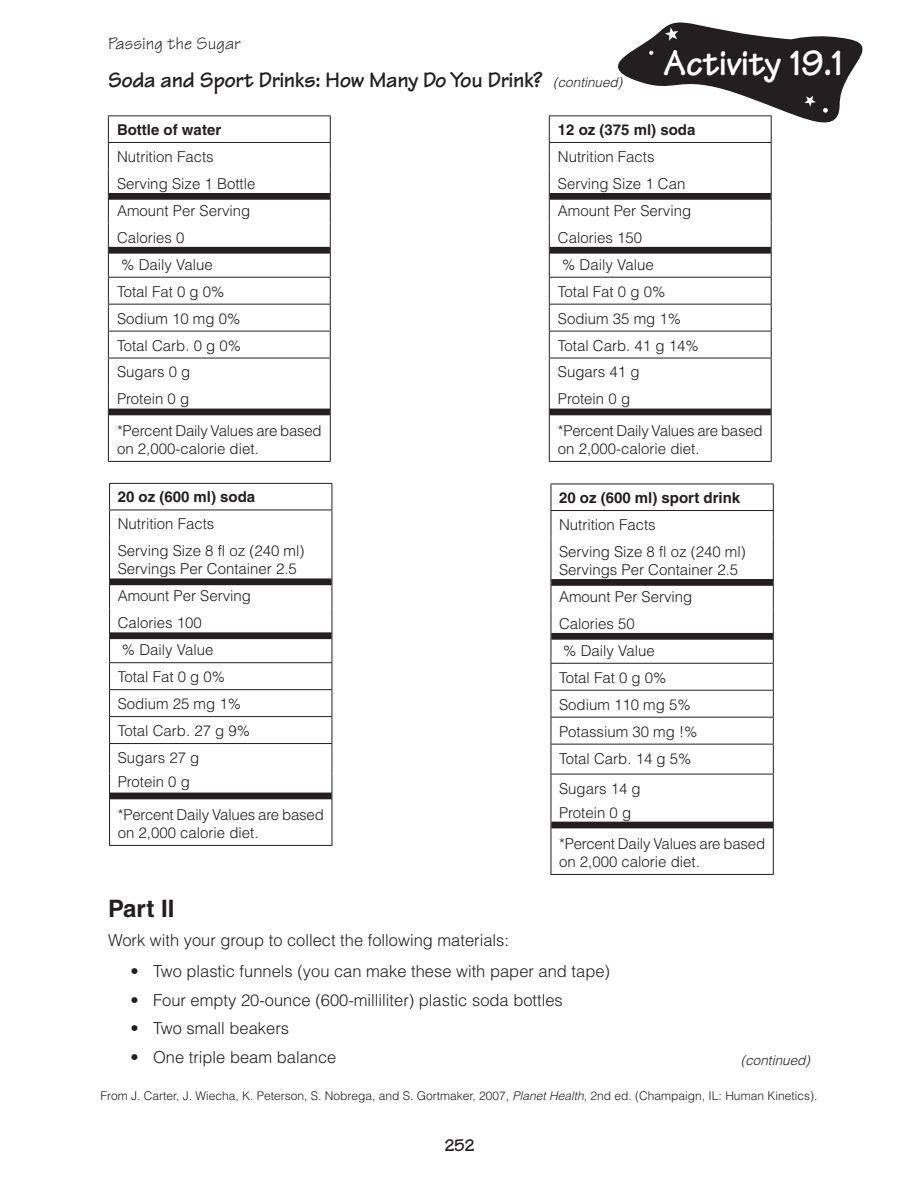
<style>
.page{position:relative;width:918px;height:1188px;background:#fff}
.page>*{position:absolute;margin:0;border:0;box-sizing:border-box;transform-origin:0 0}
.t1{font:700 37.5px "Tekton";letter-spacing:-.01em;color:#fff}
.t2{font:700 24px "Helvetica";color:#231f20}
.t3{font:700 22.5px "Tekton";letter-spacing:-.02em;color:#231f20}
.t4{font:18px "Tekton";color:#231f20}
.t5{font:700 18px "Tekton";color:#231f20}
.t6{font:300 16.5px "Helvetica";color:#231f20}
.t7{font:300 15px/27px "Helvetica";color:#231f20}
.t8{font:700 15px "Helvetica";color:#231f20}
.t9{font:italic 300 13.5px "Helvetica";color:#231f20}
.t10{font:300 12px "Helvetica";color:#231f20}
.s1{font-family:"Helvetica";font-weight:300;font-style:italic;font-size:13.5px}
.s2{font-style:italic}
</style>
<div class="page">
<hr style="left:108px;top:277px;width:223px;height:1px;background:#231f20">
<hr style="left:549px;top:277px;width:223px;height:1px;background:#231f20">
<hr style="left:108px;top:304px;width:223px;height:1px;background:#231f20">
<hr style="left:549px;top:304px;width:223px;height:1px;background:#231f20">
<hr style="left:108px;top:331px;width:223px;height:1px;background:#231f20">
<hr style="left:549px;top:331px;width:223px;height:1px;background:#231f20">
<hr style="left:108px;top:358px;width:223px;height:1px;background:#231f20">
<hr style="left:549px;top:358px;width:223px;height:1px;background:#231f20">
<hr style="left:108px;top:412px;width:1px;height:49px;background:#231f20">
<hr style="left:330px;top:412px;width:1px;height:49px;background:#231f20">
<hr style="left:549px;top:412px;width:1px;height:49px;background:#231f20">
<hr style="left:771px;top:412px;width:1px;height:49px;background:#231f20">
<hr style="left:108px;top:461px;width:223px;height:1px;background:#231f20">
<hr style="left:549px;top:461px;width:223px;height:1px;background:#231f20">
<hr style="left:108px;top:116px;width:223px;height:1px;background:#231f20">
<hr style="left:549px;top:116px;width:223px;height:1px;background:#231f20">
<hr style="left:108px;top:142px;width:223px;height:1px;background:#231f20">
<hr style="left:549px;top:142px;width:223px;height:1px;background:#231f20">
<div style="left:109px;top:193px;width:221px;height:7px;background:#231f20"></div>
<div style="left:550px;top:193px;width:221px;height:7px;background:#231f20"></div>
<div style="left:109px;top:247px;width:221px;height:7px;background:#231f20"></div>
<div style="left:550px;top:247px;width:221px;height:7px;background:#231f20"></div>
<svg style="left:108px;top:116px;width:1px;height:296px"></svg>
<svg style="left:330px;top:116px;width:1px;height:296px"></svg>
<svg style="left:549px;top:116px;width:1px;height:296px"></svg>
<svg style="left:594px;top:22px;width:269px;height:390px"></svg>
<div style="left:109px;top:409px;width:221px;height:6px;background:#231f20"></div>
<div style="left:550px;top:409px;width:221px;height:6px;background:#231f20"></div>
<hr style="left:109px;top:537px;width:1px;height:45px;background:#231f20">
<hr style="left:332px;top:537px;width:1px;height:45px;background:#231f20">
<hr style="left:109px;top:662px;width:223px;height:1px;background:#231f20">
<hr style="left:109px;top:689px;width:223px;height:1px;background:#231f20">
<hr style="left:109px;top:716px;width:223px;height:1px;background:#231f20">
<hr style="left:109px;top:743px;width:223px;height:1px;background:#231f20">
<hr style="left:109px;top:796px;width:1px;height:49px;background:#231f20">
<hr style="left:332px;top:796px;width:1px;height:49px;background:#231f20">
<hr style="left:109px;top:845px;width:223px;height:1px;background:#231f20">
<hr style="left:109px;top:483px;width:223px;height:1px;background:#231f20">
<svg style="left:109px;top:484px;width:1px;height:53px"></svg>
<svg style="left:332px;top:484px;width:1px;height:53px"></svg>
<hr style="left:109px;top:510px;width:223px;height:1px;background:#231f20">
<div style="left:110px;top:578px;width:222px;height:7px;background:#231f20"></div>
<svg style="left:109px;top:582px;width:1px;height:214px"></svg>
<svg style="left:332px;top:582px;width:1px;height:214px"></svg>
<div style="left:110px;top:632px;width:222px;height:7px;background:#231f20"></div>
<div style="left:110px;top:793px;width:222px;height:6px;background:#231f20"></div>
<hr style="left:773px;top:537px;width:1px;height:45px;background:#231f20">
<hr style="left:551px;top:663px;width:223px;height:1px;background:#231f20">
<hr style="left:551px;top:690px;width:223px;height:1px;background:#231f20">
<hr style="left:551px;top:717px;width:223px;height:1px;background:#231f20">
<hr style="left:773px;top:825px;width:1px;height:49px;background:#231f20">
<hr style="left:551px;top:874px;width:223px;height:1px;background:#231f20">
<hr style="left:551px;top:484px;width:223px;height:1px;background:#231f20">
<svg style="left:773px;top:484px;width:1px;height:53px"></svg>
<hr style="left:551px;top:510px;width:223px;height:1px;background:#231f20">
<div style="left:551px;top:579px;width:222px;height:7px;background:#231f20"></div>
<svg style="left:773px;top:582px;width:1px;height:162px"></svg>
<div style="left:551px;top:633px;width:222px;height:7px;background:#231f20"></div>
<hr style="left:773px;top:774px;width:1px;height:51px;background:#231f20">
<div style="left:551px;top:822px;width:222px;height:6px;background:#231f20"></div>
<hr style="left:551px;top:744px;width:223px;height:1px;background:#231f20">
<hr style="left:773px;top:744px;width:1px;height:30px;background:#231f20">
<hr style="left:551px;top:774px;width:223px;height:1px;background:#231f20">
<svg style="left:551px;top:484px;width:1px;height:53px"></svg>
<hr style="left:551px;top:537px;width:1px;height:45px;background:#231f20">
<svg style="left:551px;top:582px;width:1px;height:162px"></svg>
<hr style="left:551px;top:744px;width:1px;height:30px;background:#231f20">
<hr style="left:551px;top:774px;width:1px;height:51px;background:#231f20">
<hr style="left:551px;top:825px;width:1px;height:49px;background:#231f20">
<p class="t4" style="left:108px;top:32px;width:134px">Passing the Sugar</p>
<h3 class="t3" style="left:108px;top:66px;width:516px">Soda and Sport Drinks: How Many Do You Drink? <span class="s1">(continued)</span></h3>
<h1 class="t1" style="left:663px;top:39px;width:182px">Activity 19.1</h1>
<p class="t8" style="left:117px;top:121px;width:106px">Bottle of water</p>
<p class="t8" style="left:558px;top:121px;width:139px">12 oz (375 ml) soda</p>
<p class="t7" style="left:117px;top:143px;width:98px">Nutrition Facts</p>
<p class="t7" style="left:558px;top:143px;width:98px">Nutrition Facts</p>
<p class="t7" style="left:117px;top:170px;width:140px">Serving Size 1 Bottle</p>
<p class="t7" style="left:558px;top:170px;width:129px">Serving Size 1 Can</p>
<p class="t7" style="left:117px;top:197px;width:135px">Amount Per Serving</p>
<p class="t7" style="left:558px;top:197px;width:135px">Amount Per Serving</p>
<p class="t7" style="left:117px;top:224px;width:69px">Calories 0</p>
<p class="t7" style="left:558px;top:224px;width:86px">Calories 150</p>
<p class="t7" style="left:121px;top:251px;width:93px">% Daily Value</p>
<p class="t7" style="left:562px;top:251px;width:93px">% Daily Value</p>
<p class="t7" style="left:117px;top:278px;width:109px">Total Fat 0 g 0%</p>
<p class="t7" style="left:558px;top:278px;width:109px">Total Fat 0 g 0%</p>
<p class="t7" style="left:117px;top:305px;width:125px">Sodium 10 mg 0%</p>
<p class="t7" style="left:558px;top:305px;width:125px">Sodium 35 mg 1%</p>
<p class="t7" style="left:117px;top:332px;width:126px">Total Carb. 0 g 0%</p>
<p class="t7" style="left:558px;top:332px;width:142px">Total Carb. 41 g 14%</p>
<p class="t7" style="left:117px;top:359px;width:75px">Sugars 0 g</p>
<p class="t7" style="left:558px;top:359px;width:83px">Sugars 41 g</p>
<p class="t7" style="left:117px;top:385px;width:74px">Protein 0 g</p>
<p class="t7" style="left:558px;top:385px;width:74px">Protein 0 g</p>
<p class="t7" style="left:117px;top:421px;width:206px;line-height:18px">*Percent Daily Values are based on 2,000-calorie diet.</p>
<p class="t7" style="left:558px;top:421px;width:206px;line-height:18px">*Percent Daily Values are based on 2,000-calorie diet.</p>
<p class="t8" style="left:118px;top:488px;width:139px">20 oz (600 ml) soda</p>
<p class="t7" style="left:118px;top:510px;width:188px">Nutrition Facts<br>Serving Size 8 fl oz (240 ml)</p>
<p class="t7" style="left:118px;top:555px;width:181px">Servings Per Container 2.5<br>Amount Per Serving<br>Calories 100<br>% Daily Value<br>Total Fat 0 g 0%<br>Sodium 25 mg 1%<br>Total Carb. 27 g 9%<br>Sugars 27 g</p>
<p class="t7" style="left:118px;top:765px;width:208px;line-height:32.8px">Protein 0 g<br>*Percent Daily Values are based</p>
<p class="t7" style="left:118px;top:819px;width:142px">on 2,000 calorie diet.</p>
<p class="t8" style="left:559px;top:489px;width:183px">20 oz (600 ml) sport drink</p>
<p class="t7" style="left:559px;top:511px;width:188px">Nutrition Facts<br>Serving Size 8 fl oz (240 ml)</p>
<p class="t7" style="left:559px;top:556px;width:181px">Servings Per Container 2.5<br>Amount Per Serving<br>Calories 50<br>% Daily Value<br>Total Fat 0 g 0%<br>Sodium 110 mg 5%<br>Potassium 30 mg !%<br>Total Carb. 14 g 5%</p>
<p class="t7" style="left:559px;top:776px;width:83px;line-height:24px">Sugars 14 g<br>Protein 0 g</p>
<p class="t7" style="left:559px;top:834px;width:208px;line-height:18px">*Percent Daily Values are based on 2,000 calorie diet.</p>
<h2 class="t2" style="left:108px;top:894px;width:60px">Part II</h2>
<p class="t6" style="left:108px;top:929px;width:403px">Work with your group to collect the following materials:</p>
<p class="t6" style="left:131px;top:961px;width:481px">• Two plastic funnels (you can make these with paper and tape)</p>
<p class="t6" style="left:131px;top:989px;width:434px">• Four empty 20-ounce (600-milliliter) plastic soda bottles</p>
<p class="t6" style="left:131px;top:1018px;width:160px">• Two small beakers</p>
<p class="t6" style="left:131px;top:1046px;width:207px">• One triple beam balance</p>
<p class="t9" style="left:741px;top:1051px;width:71px">(continued)</p>
<p class="t10" style="left:101px;top:1088px;width:718px">From J. Carter, J. Wiecha, K. Peterson, S. Nobrega, and S. Gortmaker, 2007, <span class="s2">Planet Health,</span> 2nd ed. (Champaign, IL: Human Kinetics).</p>
<p class="t5" style="left:445px;top:1133px;width:31px">252</p>
</div>
